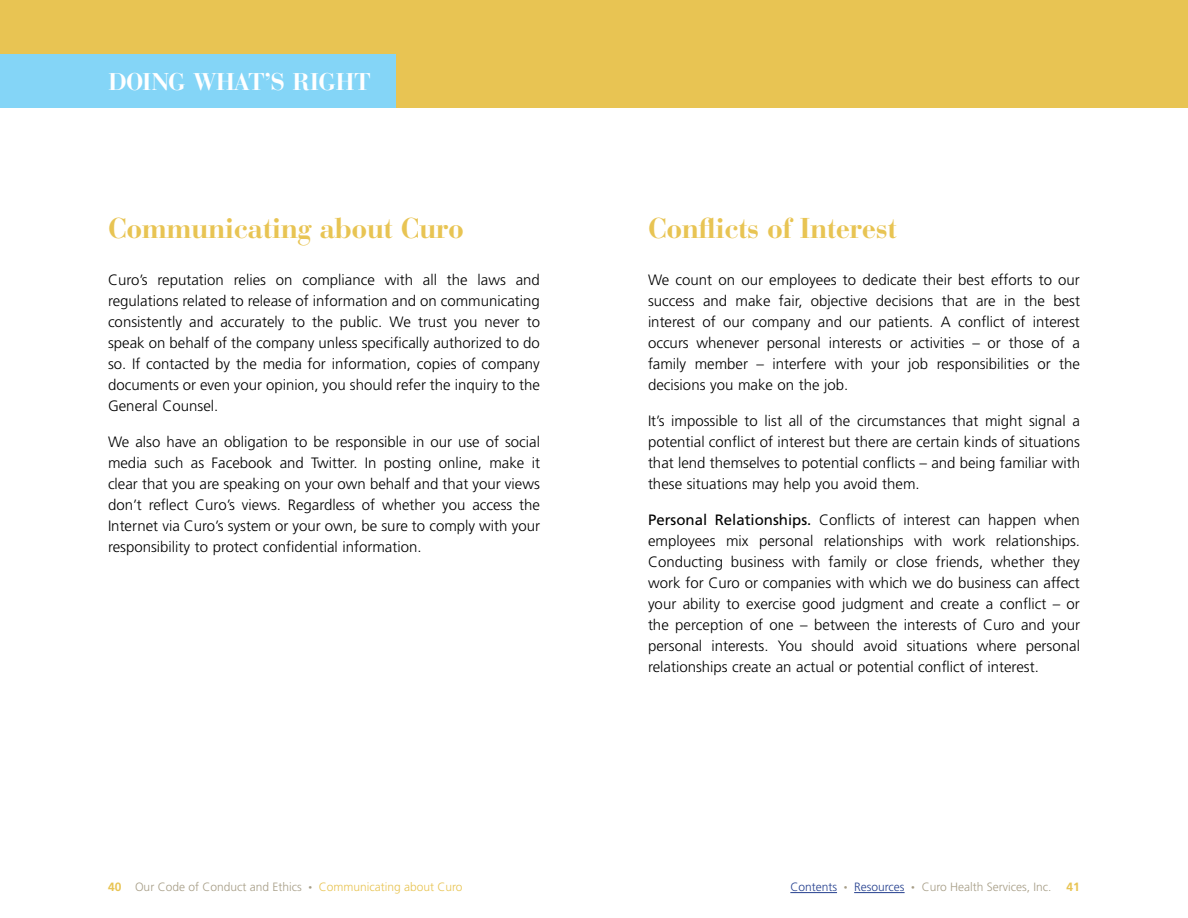
<style>
.page{position:relative;width:1188px;height:918px;background:#fff}
.page>*{position:absolute;margin:0;border:0;box-sizing:border-box;transform-origin:0 0}
.t1{font:700 28.5px "Bauer Bodoni";letter-spacing:-.02em;color:#e8c453}
.t2{font:700 24px "Bauer Bodoni";letter-spacing:-.04em;color:#fff}
.t3{font:300 15px/21px "Frutiger";color:#000;text-align:justify}
.t4{font:300 12px "Frutiger";color:#a79e87}
.t5{font:300 12px "Frutiger";color:#e8c453}
.t6{font:300 12px "Frutiger";color:#25408f}
.t7{font:700 12px "Frutiger";color:#e8c453}
.s1{font-weight:700;color:#e8c453}
.s2{font-weight:400}
</style>
<div class="page">
<hr style="left:790px;top:892px;width:47px;height:1px;background:#25408f">
<hr style="left:854px;top:892px;width:51px;height:1px;background:#25408f">
<div style="left:0;top:0;width:1188px;height:108px;background:#e8c453"></div>
<div style="left:0;top:54px;width:396px;height:54px;background:#84d5f7"></div>
<h2 class="t2" style="left:108px;top:68px;width:264px">DOING WHAT’S RIGHT</h2>
<h1 class="t1" style="left:108px;top:211px;width:357px">Communicating about Curo</h1>
<p class="t3" style="left:108px;top:269px;width:434px">Curo’s reputation relies on compliance with all the laws and regulations related to release of information and on communicating consistently and accurately to the public. We trust you never to speak on behalf of the company unless specifically authorized to do so. If contacted by the media for information, copies of company documents or even your opinion, you should refer the inquiry to the General Counsel.</p>
<p class="t3" style="left:108px;top:431px;width:434px">We also have an obligation to be responsible in our use of social media such as Facebook and Twitter. In posting online, make it clear that you are speaking on your own behalf and that your views don’t reflect Curo’s views. Regardless of whether you access the Internet via Curo’s system or your own, be sure to comply with your responsibility to protect confidential information.</p>
<p class="t4" style="left:108px;top:880px;width:195px"><span class="s1">40</span> Our Code of Conduct and Ethics</p>
<p class="t5" style="left:319px;top:880px;width:145px">Communicating about Curo</p>
<h1 class="t1" style="left:648px;top:211px;width:250px">Conflicts of Interest</h1>
<p class="t3" style="left:648px;top:269px;width:434px">We count on our employees to dedicate their best efforts to our success and make fair, objective decisions that are in the best interest of our company and our patients. A conflict of interest occurs whenever personal interests or activities – or those of a family member – interfere with your job responsibilities or the decisions you make on the job.</p>
<p class="t3" style="left:648px;top:410px;width:434px">It’s impossible to list all of the circumstances that might signal a potential conflict of interest but there are certain kinds of situations that lend themselves to potential conflicts – and being familiar with these situations may help you avoid them.</p>
<p class="t3" style="left:648px;top:509px;width:434px"><span class="s2">Personal Relationships.</span> Conflicts of interest can happen when employees mix personal relationships with work relationships.<br>Conducting business with family or close friends, whether they work for Curo or companies with which we do business can affect your ability to exercise good judgment and create a conflict – or the perception of one – between the interests of Curo and your personal interests. You should avoid situations where personal relationships create an actual or potential conflict of interest.</p>
<p class="t6" style="left:790px;top:880px;width:48px">Contents</p>
<p class="t6" style="left:854px;top:880px;width:52px">Resources</p>
<p class="t4" style="left:922px;top:880px;width:131px">Curo Health Services, Inc.</p>
<p class="t7" style="left:1067px;top:880px;width:15px">41</p>
</div>
